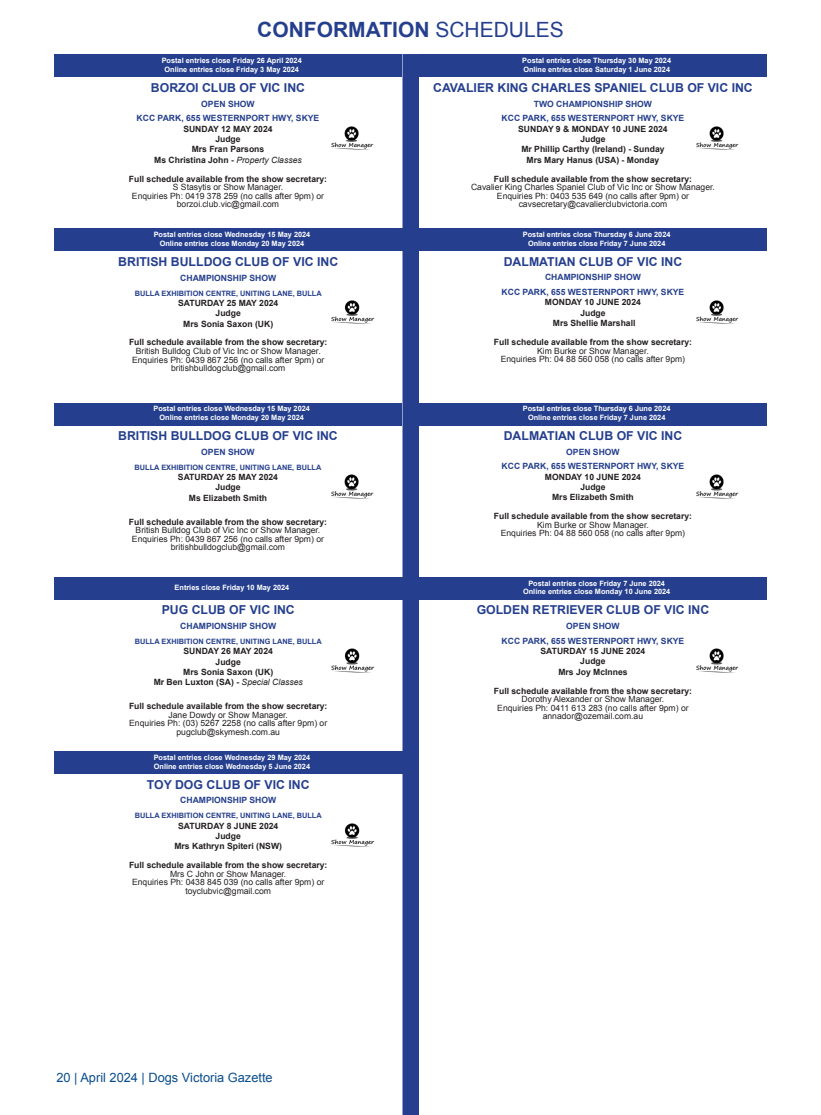
<style>
.page{position:relative;width:821px;height:1115px;background:#fff}
.page>*{position:absolute;margin:0;border:0;box-sizing:border-box;transform-origin:0 0}
.club_name{font:700 21px "Arial";color:#253f8e}
.t1{font:12.75px "Arial";color:#0a4d8d}
.t2{font:700 12.3px "Arial";color:#253f8e}
.t3{font:8.55px/8.6px "Arial";color:#231f20;text-align:center}
.t4{font:700 8.55px/10.4px "Arial";color:#231f20;text-align:center}
.t5{font:700 8.55px/14.7px "Arial";color:#253f8e;text-align:center}
.t6{font:700 7.35px/8.9px "Arial";color:#fff;text-align:center}
.t7{font:700 7.35px "Arial";color:#253f8e}
.s1{font-weight:400}
.s2{font-weight:400;font-style:italic}
.s3{font-weight:700}
</style>
<div class="page">
<div style="left:402px;top:54px;width:17px;height:1060px;background:#253f8e"></div>
<div style="left:54px;top:54px;width:348px;height:23px;background:#253f8e"></div>
<img style="left:331px;top:126px;width:42px;height:24px">
<div style="left:54px;top:228px;width:348px;height:23px;background:#253f8e"></div>
<img style="left:331px;top:300px;width:43px;height:24px">
<div style="left:54px;top:402px;width:348px;height:23px;background:#253f8e"></div>
<img style="left:331px;top:474px;width:42px;height:24px">
<div style="left:54px;top:576px;width:348px;height:23px;background:#253f8e"></div>
<img style="left:331px;top:648px;width:43px;height:24px">
<div style="left:54px;top:750px;width:348px;height:23px;background:#253f8e"></div>
<img style="left:331px;top:823px;width:43px;height:23px">
<div style="left:419px;top:54px;width:348px;height:23px;background:#253f8e"></div>
<img style="left:696px;top:126px;width:42px;height:24px">
<div style="left:419px;top:228px;width:348px;height:23px;background:#253f8e"></div>
<img style="left:696px;top:300px;width:42px;height:24px">
<div style="left:419px;top:402px;width:348px;height:23px;background:#253f8e"></div>
<img style="left:696px;top:474px;width:42px;height:24px">
<div style="left:419px;top:576px;width:348px;height:23px;background:#253f8e"></div>
<img style="left:696px;top:648px;width:42px;height:24px">
<p class="club_name" style="left:257px;top:15px;width:308px">CONFORMATION <span class="s1">SCHEDULES</span></p>
<p class="t6" style="left:162px;top:56px;width:141px">Postal entries close Friday 26 April 2024<br>Online entries close Friday 3 May 2024</p>
<p class="t2" style="left:151px;top:79px;width:156px">BORZOI CLUB OF VIC INC</p>
<p class="t5" style="left:137px;top:96px;width:184px">OPEN SHOW<br>KCC PARK, 655 WESTERNPORT HWY, SKYE</p>
<p class="t4" style="left:154px;top:124px;width:149px">SUNDAY 12 MAY 2024<br>Judge<br>Mrs Fran Parsons<br>Ms Christina John - <span class="s2">Property Classes</span></p>
<p class="t3" style="left:129px;top:174px;width:200px"><span class="s3">Full schedule available from the show secretary:<br></span>S Stasytis or Show Manager.<br>Enquiries Ph: 0419 378 259 (no calls after 9pm) or borzoi.club.vic@gmail.com</p>
<p class="t6" style="left:154px;top:230px;width:158px">Postal entries close Wednesday 15 May 2024<br>Online entries close Monday 20 May 2024</p>
<p class="t2" style="left:118px;top:253px;width:221px">BRITISH BULLDOG CLUB OF VIC INC</p>
<p class="t5" style="left:180px;top:270px;width:97px">CHAMPIONSHIP SHOW</p>
<p class="t7" style="left:135px;top:288px;width:188px">BULLA EXHIBITION CENTRE, UNITING LANE, BULLA</p>
<p class="t4" style="left:178px;top:298px;width:102px">SATURDAY 25 MAY 2024<br>Judge<br>Mrs Sonia Saxon (UK)</p>
<p class="t3" style="left:129px;top:338px;width:200px"><span class="s3">Full schedule available from the show secretary:<br></span>British Bulldog Club of Vic Inc or Show Manager.<br>Enquiries Ph: 0439 867 256 (no calls after 9pm) or britishbulldogclub@gmail.com</p>
<p class="t6" style="left:153px;top:404px;width:158px">Postal entries close Wednesday 15 May 2024<br>Online entries close Monday 20 May 2024</p>
<p class="t2" style="left:118px;top:427px;width:221px">BRITISH BULLDOG CLUB OF VIC INC</p>
<p class="t5" style="left:201px;top:445px;width:55px">OPEN SHOW</p>
<p class="t7" style="left:135px;top:462px;width:188px">BULLA EXHIBITION CENTRE, UNITING LANE, BULLA</p>
<p class="t4" style="left:178px;top:472px;width:102px">SATURDAY 25 MAY 2024<br>Judge<br>Ms Elizabeth Smith</p>
<p class="t3" style="left:129px;top:517px;width:200px"><span class="s3">Full schedule available from the show secretary:<br></span>British Bulldog Club of Vic Inc or Show Manager.<br>Enquiries Ph: 0439 867 256 (no calls after 9pm) or britishbulldogclub@gmail.com</p>
<p class="t6" style="left:175px;top:583px;width:116px">Entries close Friday 10 May 2024</p>
<p class="t2" style="left:162px;top:601px;width:135px">PUG CLUB OF VIC INC</p>
<p class="t5" style="left:180px;top:619px;width:97px">CHAMPIONSHIP SHOW</p>
<p class="t7" style="left:135px;top:636px;width:188px">BULLA EXHIBITION CENTRE, UNITING LANE, BULLA</p>
<p class="t4" style="left:154px;top:646px;width:151px">SUNDAY 26 MAY 2024<br>Judge<br>Mrs Sonia Saxon (UK)<br>Mr Ben Luxton (SA) - <span class="s2">Special Classes</span></p>
<p class="t3" style="left:129px;top:701px;width:200px"><span class="s3">Full schedule available from the show secretary:<br></span>Jane Dowdy or Show Manager.<br>Enquiries Ph: (03) 5267 2258 (no calls after 9pm) or pugclub@skymesh.com.au</p>
<p class="t6" style="left:154px;top:752px;width:158px;text-align:left">Postal entries close Wednesday 29 May 2024<br>Online entries close Wednesday 5 June 2024</p>
<p class="t2" style="left:147px;top:776px;width:164px">TOY DOG CLUB OF VIC INC</p>
<p class="t5" style="left:180px;top:793px;width:97px">CHAMPIONSHIP SHOW</p>
<p class="t7" style="left:135px;top:810px;width:188px">BULLA EXHIBITION CENTRE, UNITING LANE, BULLA</p>
<p class="t4" style="left:174px;top:820px;width:109px">SATURDAY 8 JUNE 2024<br>Judge<br>Mrs Kathryn Spiteri (NSW)</p>
<p class="t3" style="left:129px;top:860px;width:200px"><span class="s3">Full schedule available from the show secretary:<br></span>Mrs C John or Show Manager.<br>Enquiries Ph: 0438 845 039 (no calls after 9pm) or toyclubvic@gmail.com</p>
<p class="t6" style="left:522px;top:56px;width:150px;text-align:left">Postal entries close Thursday 30 May 2024<br>Online entries close Saturday 1 June 2024</p>
<p class="t2" style="left:433px;top:79px;width:321px">CAVALIER KING CHARLES SPANIEL CLUB OF VIC INC</p>
<p class="t5" style="left:501px;top:96px;width:184px">TWO CHAMPIONSHIP SHOW<br>KCC PARK, 655 WESTERNPORT HWY, SKYE</p>
<p class="t4" style="left:518px;top:124px;width:151px">SUNDAY 9 &amp; MONDAY 10 JUNE 2024<br>Judge<br>Mr Phillip Carthy (Ireland) - Sunday<br>Mrs Mary Hanus (USA) - Monday</p>
<p class="t3" style="left:471px;top:174px;width:245px"><span class="s3">Full schedule available from the show secretary:<br></span>Cavalier King Charles Spaniel Club of Vic Inc or Show Manager.<br>Enquiries Ph: 0403 535 649 (no calls after 9pm) or cavsecretary@cavalierclubvictoria.com</p>
<p class="t6" style="left:523px;top:230px;width:149px">Postal entries close Thursday 6 June 2024<br>Online entries close Friday 7 June 2024</p>
<p class="t2" style="left:504px;top:253px;width:180px">DALMATIAN CLUB OF VIC INC</p>
<p class="t5" style="left:501px;top:270px;width:184px">CHAMPIONSHIP SHOW<br>KCC PARK, 655 WESTERNPORT HWY, SKYE</p>
<p class="t4" style="left:545px;top:297px;width:97px">MONDAY 10 JUNE 2024<br>Judge<br>Mrs Shellie Marshall</p>
<p class="t3" style="left:494px;top:337px;width:200px"><span class="s3">Full schedule available from the show secretary:<br></span>Kim Burke or Show Manager.<br>Enquiries Ph: 04 88 560 058 (no calls after 9pm)</p>
<p class="t6" style="left:523px;top:404px;width:149px">Postal entries close Thursday 6 June 2024<br>Online entries close Friday 7 June 2024</p>
<p class="t2" style="left:504px;top:427px;width:180px">DALMATIAN CLUB OF VIC INC</p>
<p class="t5" style="left:501px;top:444px;width:184px">OPEN SHOW<br>KCC PARK, 655 WESTERNPORT HWY, SKYE</p>
<p class="t4" style="left:545px;top:471px;width:97px">MONDAY 10 JUNE 2024<br>Judge<br>Mrs Elizabeth Smith</p>
<p class="t3" style="left:494px;top:512px;width:200px"><span class="s3">Full schedule available from the show secretary:<br></span>Kim Burke or Show Manager.<br>Enquiries Ph: 04 88 560 058 (no calls after 9pm)</p>
<p class="t6" style="left:523px;top:578px;width:149px">Postal entries close Friday 7 June 2024<br>Online entries close Monday 10 June 2024</p>
<p class="t2" style="left:476px;top:601px;width:234px">GOLDEN RETRIEVER CLUB OF VIC INC</p>
<p class="t5" style="left:501px;top:618px;width:184px">OPEN SHOW<br>KCC PARK, 655 WESTERNPORT HWY, SKYE</p>
<p class="t4" style="left:540px;top:646px;width:106px">SATURDAY 15 JUNE 2024<br>Judge<br>Mrs Joy McInnes</p>
<p class="t3" style="left:494px;top:686px;width:200px"><span class="s3">Full schedule available from the show secretary:<br></span>Dorothy Alexander or Show Manager.<br>Enquiries Ph: 0411 613 283 (no calls after 9pm) or annador@ozemail.com.au</p>
<h2 class="t1" style="left:56px;top:1068px;width:218px">20 | April 2024 | Dogs Victoria Gazette</h2>
</div>
